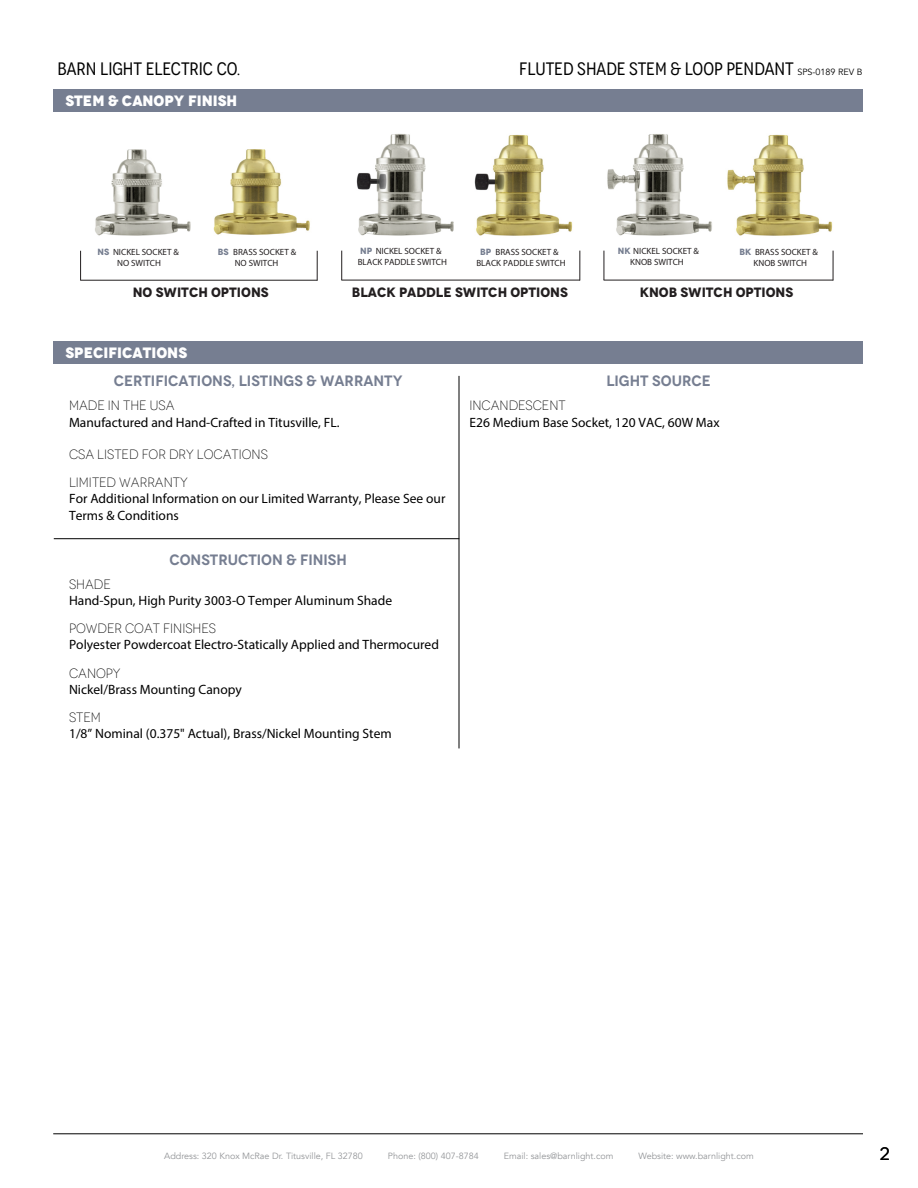
<style>
.page{position:relative;width:918px;height:1188px;background:#fff}
.page>*{position:absolute;margin:0;border:0;box-sizing:border-box;transform-origin:0 0}
.t1{font:18px "Novecentonarrow";color:#000}
.t2{font:18px "Novecento";color:#000}
.t3{font:600 15px "Novecento";color:#767e91}
.t4{font:800 15px "Novecento";color:#fff}
.t5{font:13.5px/16.2px "Myriad Pro";color:#000}
.t6{font:300 13.5px/28.2px "Novecento";color:#000}
.t7{font:700 13.5px "Novecento";color:#231f20}
.t8{font:9px/10.9px "Gisha";color:#231f20;text-align:center}
.t9{font:9px "Avenir";color:#939598}
.s1{font-family:"Avenir";font-size:9px}
.s2{font-family:"Novecento";font-weight:700;color:#767e90}
</style>
<div class="page">
<div style="left:53px;top:89px;width:809px;height:23px;background:#767e91"></div>
<hr style="left:53px;top:1134px;width:810px;height:1px;background:#000">
<img style="left:607px;top:134px;width:105px;height:102px">
<img style="left:356px;top:134px;width:98px;height:102px">
<img style="left:727px;top:134px;width:106px;height:102px">
<img style="left:474px;top:134px;width:99px;height:102px">
<img style="left:80px;top:149px;width:111px;height:104px">
<img style="left:213px;top:149px;width:105px;height:104px">
<hr style="left:604px;top:280px;width:229px;height:1px;background:#231f20">
<svg style="left:604px;top:251px;width:1px;height:29px"></svg>
<svg style="left:833px;top:251px;width:1px;height:29px"></svg>
<hr style="left:341px;top:280px;width:239px;height:1px;background:#231f20">
<svg style="left:341px;top:251px;width:1px;height:29px"></svg>
<svg style="left:579px;top:251px;width:1px;height:29px"></svg>
<hr style="left:80px;top:280px;width:237px;height:1px;background:#231f20">
<svg style="left:80px;top:251px;width:1px;height:29px"></svg>
<hr style="left:317px;top:251px;width:1px;height:30px;background:#231f20">
<div style="left:54px;top:341px;width:809px;height:23px;background:#767e91"></div>
<hr style="left:459px;top:376px;width:1px;height:372px;background:#000">
<hr style="left:54px;top:538px;width:405px;height:1px;background:#000">
<h1 class="t1" style="left:58px;top:58px;width:184px">BARN LIGHT ELECTRIC CO.</h1>
<h1 class="t1" style="left:519px;top:58px;width:345px">FLUTED SHADE STEM &amp; LOOP PENDANT <span class="s1">SPS-0189 REV B</span></h1>
<p class="t4" style="left:65px;top:91px;width:173px">STEM &amp; CANOPY FINISH</p>
<p class="t8" style="left:358px;top:245px;width:91px;text-align:left"><span class="s2">NP</span> NICKEL SOCKET &amp;<br>BLACK PADDLE SWITCH</p>
<p class="t8" style="left:740px;top:246px;width:80px"><span class="s2">BK</span> BRASS SOCKET &amp;<br>KNOB SWITCH</p>
<p class="t8" style="left:618px;top:245px;width:83px"><span class="s2">NK</span> NICKEL SOCKET &amp;<br>KNOB SWITCH</p>
<p class="t8" style="left:98px;top:246px;width:83px"><span class="s2">NS</span> NICKEL SOCKET &amp;<br>NO SWITCH</p>
<p class="t8" style="left:218px;top:246px;width:80px"><span class="s2">BS</span> BRASS SOCKET &amp;<br>NO SWITCH</p>
<p class="t7" style="left:133px;top:284px;width:137px">NO SWITCH OPTIONS</p>
<p class="t7" style="left:352px;top:284px;width:218px">BLACK PADDLE SWITCH OPTIONS</p>
<p class="t7" style="left:640px;top:284px;width:155px">KNOB SWITCH OPTIONS</p>
<p class="t8" style="left:476px;top:246px;width:91px"><span class="s2">BP</span> BRASS SOCKET &amp;<br>BLACK PADDLE SWITCH</p>
<p class="t4" style="left:65px;top:343px;width:123px">SPECIFICATIONS</p>
<p class="t3" style="left:114px;top:372px;width:290px">CERTIFICATIONS, LISTINGS &amp; WARRANTY</p>
<p class="t6" style="left:69px;top:392px;width:107px">MADE IN THE USA</p>
<p class="t5" style="left:69px;top:414px;width:272px">Manufactured and Hand-Crafted in Titusville, FL.</p>
<p class="t6" style="left:69px;top:440px;width:200px">CSA LISTED FOR DRY LOCATIONS<br>LIMITED WARRANTY</p>
<p class="t5" style="left:69px;top:491px;width:378px">For Additional Information on our Limited Warranty, Please See our<br>Terms &amp; Conditions</p>
<p class="t3" style="left:169px;top:550px;width:179px">CONSTRUCTION &amp; FINISH</p>
<p class="t6" style="left:69px;top:570px;width:43px">SHADE</p>
<p class="t5" style="left:69px;top:592px;width:325px">Hand-Spun, High Purity 3003-O Temper Aluminum Shade</p>
<p class="t6" style="left:69px;top:615px;width:149px">POWDER COAT FINISHES</p>
<p class="t5" style="left:69px;top:637px;width:371px">Polyester Powdercoat Electro-Statically Applied and Thermocured</p>
<p class="t6" style="left:69px;top:659px;width:53px">CANOPY</p>
<p class="t5" style="left:69px;top:681px;width:174px">Nickel/Brass Mounting Canopy</p>
<p class="t6" style="left:69px;top:703px;width:33px">STEM</p>
<p class="t5" style="left:69px;top:725px;width:324px">1/8” Nominal (0.375" Actual), Brass/Nickel Mounting Stem</p>
<p class="t3" style="left:606px;top:372px;width:106px">LIGHT SOURCE</p>
<p class="t6" style="left:469px;top:392px;width:98px">INCANDESCENT</p>
<p class="t5" style="left:469px;top:414px;width:252px">E26 Medium Base Socket, 120 VAC, 60W Max</p>
<p class="t9" style="left:164px;top:1151px;width:200px">Address: 320 Knox McRae Dr. Titusville, FL 32780</p>
<p class="t9" style="left:388px;top:1151px;width:92px">Phone: (800) 407-8784</p>
<p class="t9" style="left:504px;top:1151px;width:111px">Email: sales@barnlight.com</p>
<p class="t9" style="left:638px;top:1151px;width:117px">Website: www.barnlight.com</p>
<h1 class="t2" style="left:880px;top:1143px;width:11px">2</h1>
</div>
